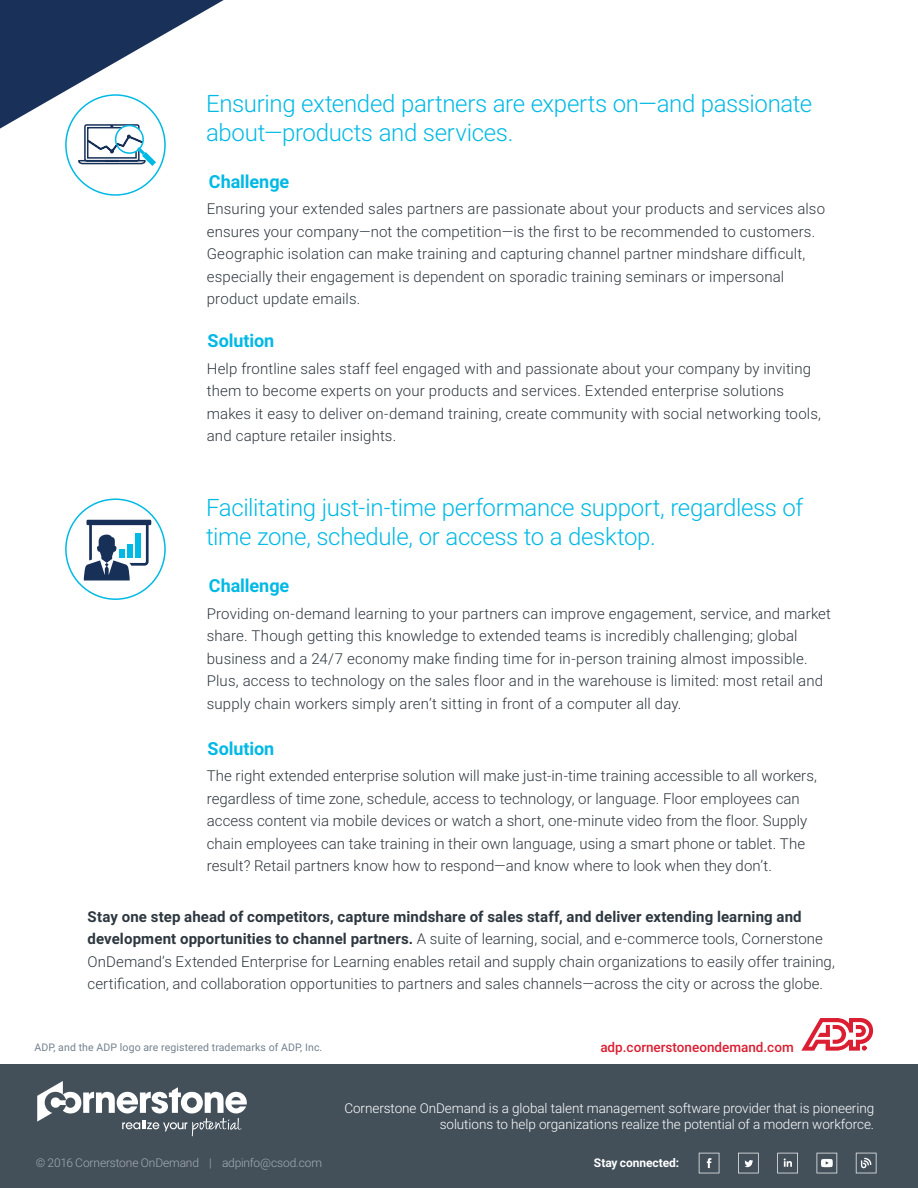
<style>
.page{position:relative;width:918px;height:1188px;background:#fff}
.page>*{position:absolute;margin:0;border:0;box-sizing:border-box;transform-origin:0 0}
.SUBTITLES__Why_Corne{font:300 24px/28.8px "Roboto";letter-spacing:-.015em;color:#00b9e4}
.SUBTITLES__Why_Corne-2{font:700 18px "Roboto";letter-spacing:-.005em;color:#00b9e4}
.SUBTITLES__Why_Corne-3{font:300 15px/22.5px "Roboto";letter-spacing:.005em;color:#2d373f}
.t1{font:300 13.5px/16.5px "Roboto";letter-spacing:-.005em;color:#fff;text-align:right}
.SIDEBAR_BULLETS{font:500 13.5px "Roboto";color:#db1e32}
.FOOTER_COPYRIGHT{font:300 12px "Roboto";letter-spacing:-.01em;color:#a3acb5}
.STAY_CONNECTED{font:700 12px "Roboto";letter-spacing:-.005em;color:#fff}
.COPYRIGHT{font:10.5px "Roboto";letter-spacing:.01em;color:#72808e}
.s1{font-weight:700}
</style>
<div class="page">
<div style="left:0;top:1064px;width:918px;height:124px;background:#43505a"></div>
<svg style="left:37px;top:1081px;width:210px;height:55px"></svg>
<svg style="left:777px;top:1153px;width:21px;height:20px"></svg>
<svg style="left:817px;top:1153px;width:20px;height:20px"></svg>
<svg style="left:699px;top:1153px;width:20px;height:20px"></svg>
<svg style="left:738px;top:1153px;width:21px;height:20px"></svg>
<svg style="left:856px;top:1153px;width:20px;height:20px"></svg>
<svg style="left:801px;top:1018px;width:72px;height:33px"></svg>
<div style="left:65px;top:498px;width:101px;height:102px;border:2px solid #00b9e4;border-radius:50%"></div>
<svg style="left:0;top:0;width:224px;height:166px"></svg>
<svg style="left:84px;top:520px;width:67px;height:60px"></svg>
<p class="SUBTITLES__Why_Corne" style="left:206px;top:88px;width:608px">Ensuring extended partners are experts on—and passionate about—products and services.</p>
<p class="SUBTITLES__Why_Corne-2" style="left:209px;top:169px;width:82px">Challenge</p>
<p class="SUBTITLES__Why_Corne-3" style="left:207px;top:197px;width:620px">Ensuring your extended sales partners are passionate about your products and services also ensures your company—not the competition—is the first to be recommended to customers.<br>Geographic isolation can make training and capturing channel partner mindshare difficult, especially their engagement is dependent on sporadic training seminars or impersonal product update emails.</p>
<p class="SUBTITLES__Why_Corne-2" style="left:208px;top:328px;width:68px">Solution</p>
<p class="SUBTITLES__Why_Corne-3" style="left:207px;top:357px;width:616px">Help frontline sales staff feel engaged with and passionate about your company by inviting them to become experts on your products and services. Extended enterprise solutions makes it easy to deliver on-demand training, create community with social networking tools, and capture retailer insights.</p>
<p class="SUBTITLES__Why_Corne" style="left:206px;top:492px;width:599px">Facilitating just-in-time performance support, regardless of time zone, schedule, or access to a desktop.</p>
<p class="SUBTITLES__Why_Corne-2" style="left:209px;top:573px;width:82px">Challenge</p>
<p class="SUBTITLES__Why_Corne-3" style="left:207px;top:602px;width:626px">Providing on-demand learning to your partners can improve engagement, service, and market share. Though getting this knowledge to extended teams is incredibly challenging; global business and a 24/7 economy make finding time for in-person training almost impossible.<br>Plus, access to technology on the sales floor and in the warehouse is limited: most retail and supply chain workers simply aren’t sitting in front of a computer all day.</p>
<p class="SUBTITLES__Why_Corne-2" style="left:208px;top:736px;width:68px">Solution</p>
<p class="SUBTITLES__Why_Corne-3" style="left:207px;top:764px;width:612px">The right extended enterprise solution will make just-in-time training accessible to all workers, regardless of time zone, schedule, access to technology, or language. Floor employees can access content via mobile devices or watch a short, one-minute video from the floor. Supply chain employees can take training in their own language, using a smart phone or tablet. The result? Retail partners know how to respond—and know where to look when they don’t.</p>
<p class="SUBTITLES__Why_Corne-3" style="left:88px;top:904px;width:749px"><span class="s1">Stay one step ahead of competitors, capture mindshare of sales staff, and deliver extending learning and development opportunities to channel partners.</span> A suite of learning, social, and e-commerce tools, Cornerstone OnDemand’s Extended Enterprise for Learning enables retail and supply chain organizations to easily offer training, certification, and collaboration opportunities to partners and sales channels—across the city or across the globe.</p>
<p class="COPYRIGHT" style="left:34px;top:1040px;width:289px">ADP, and the ADP logo are registered trademarks of ADP, Inc.</p>
<p class="SIDEBAR_BULLETS" style="left:600px;top:1037px;width:195px">adp.cornerstoneondemand.com</p>
<p class="FOOTER_COPYRIGHT" style="left:36px;top:1155px;width:288px">© 2016 Cornerstone OnDemand | adpinfo@csod.com</p>
<p class="t1" style="left:344px;top:1099px;width:531px">Cornerstone OnDemand is a global talent management software provider that is pioneering solutions to help organizations realize the potential of a modern workforce.</p>
<p class="STAY_CONNECTED" style="left:594px;top:1155px;width:87px">Stay connected:</p>
</div>
